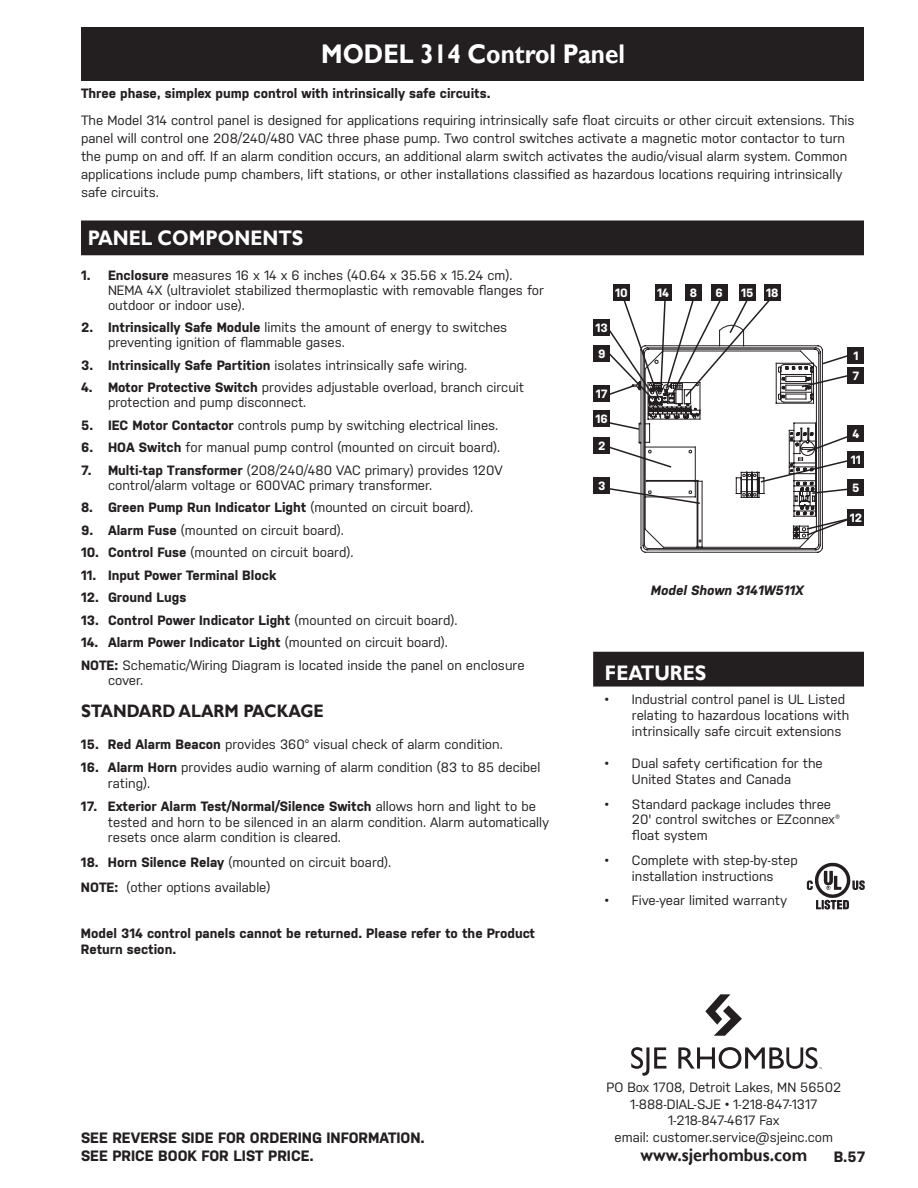
<style>
.page{position:relative;width:918px;height:1188px;background:#fff}
.page>*{position:absolute;margin:0;border:0;box-sizing:border-box;transform-origin:0 0}
.t1{font:700 27px "Gill Sans";color:#fff;scale:.9 1}
.t2{font:700 21px "Gill Sans";color:#fff;scale:.9 1}
.t3{font:700 18px "Gill Sans";color:#231f20;scale:.9 1}
.t4{font:700 15px/18px "Nudista";color:#231f20}
.t5{font:13.5px/15.8px "Nudista";color:#231f20}
.t6{font:700 13.5px/16.2px "Nudista";color:#231f20}
.t7{font:italic 700 13.5px "Nudista";color:#231f20}
.t8{font:700 12px/20.4px "Nudista";color:#fff}
.s1{font-weight:700}
.s2{font-weight:400}
</style>
<div class="page">
<div style="left:82px;top:28px;width:781px;height:52px;background:#231f20"></div>
<div style="left:81px;top:27px;width:783px;height:54px;border:2px solid #231f20"></div>
<div style="left:594px;top:652px;width:269px;height:34px;background:#231f20"></div>
<div style="left:593px;top:652px;width:271px;height:35px;border:2px solid #231f20"></div>
<div style="left:82px;top:221px;width:781px;height:34px;background:#231f20"></div>
<div style="left:81px;top:220px;width:783px;height:35px;border:2px solid #231f20"></div>
<svg style="left:605px;top:292px;width:250px;height:261px"></svg>
<svg style="left:631px;top:1047px;width:35px;height:29px"></svg>
<svg style="left:705px;top:994px;width:37px;height:42px"></svg>
<svg style="left:678px;top:1047px;width:144px;height:22px"></svg>
<img style="left:806px;top:862px;width:59px;height:48px">
<div style="left:594px;top:478px;width:16px;height:16px;background:#231f20"></div>
<div style="left:594px;top:438px;width:16px;height:16px;background:#231f20"></div>
<div style="left:594px;top:410px;width:16px;height:16px;background:#231f20"></div>
<div style="left:594px;top:386px;width:16px;height:16px;background:#231f20"></div>
<div style="left:594px;top:346px;width:16px;height:16px;background:#231f20"></div>
<div style="left:594px;top:320px;width:16px;height:16px;background:#231f20"></div>
<div style="left:613px;top:284px;width:17px;height:16px;background:#231f20"></div>
<div style="left:655px;top:284px;width:16px;height:16px;background:#231f20"></div>
<div style="left:685px;top:284px;width:17px;height:16px;background:#231f20"></div>
<div style="left:711px;top:284px;width:16px;height:16px;background:#231f20"></div>
<div style="left:739px;top:284px;width:17px;height:16px;background:#231f20"></div>
<div style="left:764px;top:284px;width:17px;height:16px;background:#231f20"></div>
<div style="left:848px;top:347px;width:16px;height:16px;background:#231f20"></div>
<div style="left:848px;top:368px;width:16px;height:16px;background:#231f20"></div>
<div style="left:848px;top:426px;width:16px;height:16px;background:#231f20"></div>
<div style="left:848px;top:451px;width:16px;height:16px;background:#231f20"></div>
<div style="left:848px;top:479px;width:16px;height:17px;background:#231f20"></div>
<div style="left:848px;top:510px;width:16px;height:16px;background:#231f20"></div>
<h1 class="t1" style="left:321px;top:38px;width:339px">MODEL 314 Control Panel</h1>
<p class="t6" style="left:81px;top:85px;width:411px">Three phase, simplex pump control with intrinsically safe circuits.</p>
<p class="t5" style="left:81px;top:111px;width:775px;line-height:18px">The Model 314 control panel is designed for applications requiring intrinsically safe float circuits or other circuit extensions. This panel will control one 208/240/480 VAC three phase pump. Two control switches activate a magnetic motor contactor to turn the pump on and off. If an alarm condition occurs, an additional alarm switch activates the audio/visual alarm system. Common applications include pump chambers, lift stations, or other installations classified as hazardous locations requiring intrinsically safe circuits.</p>
<h2 class="t2" style="left:88px;top:225px;width:241px">PANEL COMPONENTS</h2>
<p class="t5" style="left:108px;top:267px;width:437px;line-height:15px;text-indent:-27px"><span class="s1">1. Enclosure</span> measures 16 x 14 x 6 inches (40.64 x 35.56 x 15.24 cm).<br>NEMA 4X (ultraviolet stabilized thermoplastic with removable flanges for outdoor or indoor use).</p>
<p class="t5" style="left:108px;top:320px;width:401px;line-height:15px;text-indent:-27px"><span class="s1">2. Intrinsically Safe Module</span> limits the amount of energy to switches preventing ignition of flammable gases.</p>
<p class="t5" style="left:81px;top:357px;width:388px"><span class="s1">3. Intrinsically Safe Partition</span> isolates intrinsically safe wiring.</p>
<p class="t5" style="left:108px;top:380px;width:418px;line-height:15px;text-indent:-27px"><span class="s1">4. Motor Protective Switch</span> provides adjustable overload, branch circuit protection and pump disconnect.</p>
<p class="t5" style="left:81px;top:417px;width:419px"><span class="s1">5. IEC Motor Contactor</span> controls pump by switching electrical lines.</p>
<p class="t5" style="left:81px;top:440px;width:421px"><span class="s1">6. HOA Switch</span> for manual pump control (mounted on circuit board).</p>
<p class="t5" style="left:108px;top:462px;width:396px;line-height:15px;text-indent:-27px"><span class="s1">7. Multi-tap Transformer</span> (208/240/480 VAC primary) provides 120V control/alarm voltage or 600VAC primary transformer.</p>
<p class="t6" style="left:81px;top:499px;width:394px">8. Green Pump Run Indicator Light <span class="s2">(mounted on circuit board).</span></p>
<p class="t5" style="left:81px;top:522px;width:264px"><span class="s1">9. Alarm Fuse</span> (mounted on circuit board).</p>
<p class="t5" style="left:81px;top:545px;width:274px"><span class="s1">10. Control Fuse</span> (mounted on circuit board).</p>
<p class="t6" style="left:81px;top:567px;width:197px">11. Input Power Terminal Block</p>
<p class="t6" style="left:81px;top:589px;width:107px">12. Ground Lugs</p>
<p class="t6" style="left:81px;top:612px;width:378px">13. Control Power Indicator Light <span class="s2">(mounted on circuit board).</span></p>
<p class="t5" style="left:81px;top:631px;width:445px;line-height:22.5px"><span class="s1">14. Alarm Power Indicator Light</span> (mounted on circuit board).<br><span class="s1">NOTE:</span> Schematic/Wiring Diagram is located inside the panel on enclosure</p>
<p class="t5" style="left:108px;top:672px;width:37px">cover.</p>
<h3 class="t3" style="left:81px;top:700px;width:271px">STANDARD ALARM PACKAGE</h3>
<p class="t5" style="left:81px;top:736px;width:423px"><span class="s1">15. Red Alarm Beacon</span> provides 360° visual check of alarm condition.</p>
<p class="t5" style="left:108px;top:759px;width:434px;text-indent:-27px"><span class="s1">16. Alarm Horn</span> provides audio warning of alarm condition (83 to 85 decibel rating).</p>
<p class="t5" style="left:108px;top:798px;width:443px;text-indent:-27px"><span class="s1">17. Exterior Alarm Test/Normal/Silence Switch</span> allows horn and light to be tested and horn to be silenced in an alarm condition. Alarm automatically resets once alarm condition is cleared.</p>
<p class="t5" style="left:81px;top:850px;width:312px;line-height:24.8px"><span class="s1">18. Horn Silence Relay</span> (mounted on circuit board).<br><span class="s1">NOTE:</span> (other options available)</p>
<p class="t6" style="left:81px;top:925px;width:456px">Model 314 control panels cannot be returned. Please refer to the Product<br>Return section.</p>
<p class="t8" style="left:615px;top:282px;width:14px">10</p>
<p class="t8" style="left:657px;top:282px;width:14px">14</p>
<p class="t8" style="left:690px;top:282px;width:9px">8</p>
<p class="t8" style="left:715px;top:282px;width:9px">6</p>
<p class="t8" style="left:741px;top:282px;width:39px">15 18</p>
<p class="t8" style="left:596px;top:318px;width:14px">13</p>
<p class="t8" style="left:598px;top:344px;width:9px">9</p>
<p class="t8" style="left:596px;top:384px;width:13px">17</p>
<p class="t8" style="left:596px;top:408px;width:14px">16</p>
<p class="t8" style="left:598px;top:436px;width:9px">2</p>
<p class="t8" style="left:598px;top:476px;width:9px">3</p>
<p class="t7" style="left:651px;top:582px;width:154px">Model Shown 3141W511X</p>
<p class="t8" style="left:852px;top:345px;width:8px">1<br>7</p>
<p class="t8" style="left:851px;top:421px;width:12px;line-height:25.2px">4<br>11</p>
<p class="t8" style="left:852px;top:478px;width:9px">5</p>
<p class="t8" style="left:850px;top:508px;width:14px">12</p>
<h2 class="t2" style="left:605px;top:660px;width:114px">FEATURES</h2>
<p class="t5" style="left:632px;top:692px;width:219px;text-indent:-27px">• Industrial control panel is UL Listed relating to hazardous locations with intrinsically safe circuit extensions</p>
<p class="t5" style="left:605px;top:755px;width:219px;line-height:16.2px;text-align:center">• Dual safety certification for the<br>United States and Canada</p>
<p class="t5" style="left:632px;top:796px;width:210px;text-indent:-27px">• Standard package includes three<br>20' control switches or EZconnex® float system</p>
<p class="t5" style="left:605px;top:852px;width:194px;text-align:center">• Complete with step-by-step installation instructions</p>
<p class="t5" style="left:605px;top:893px;width:184px">• Five-year limited warranty</p>
<p class="t4" style="left:81px;top:1128px;width:345px">SEE REVERSE SIDE FOR ORDERING INFORMATION.<br>SEE PRICE BOOK FOR LIST PRICE.</p>
<p class="t5" style="left:606px;top:1079px;width:236px;line-height:16.5px;text-align:center">PO Box 1708, Detroit Lakes, MN 56502<br>1-888-DIAL-SJE • 1-218-847-1317<br>1-218-847-4617 Fax<br>email: customer.service@sjeinc.com</p>
<h3 class="t3" style="left:640px;top:1144px;width:187px">www.sjerhombus.com</h3>
<p class="t4" style="left:834px;top:1147px;width:33px">B.57</p>
</div>
